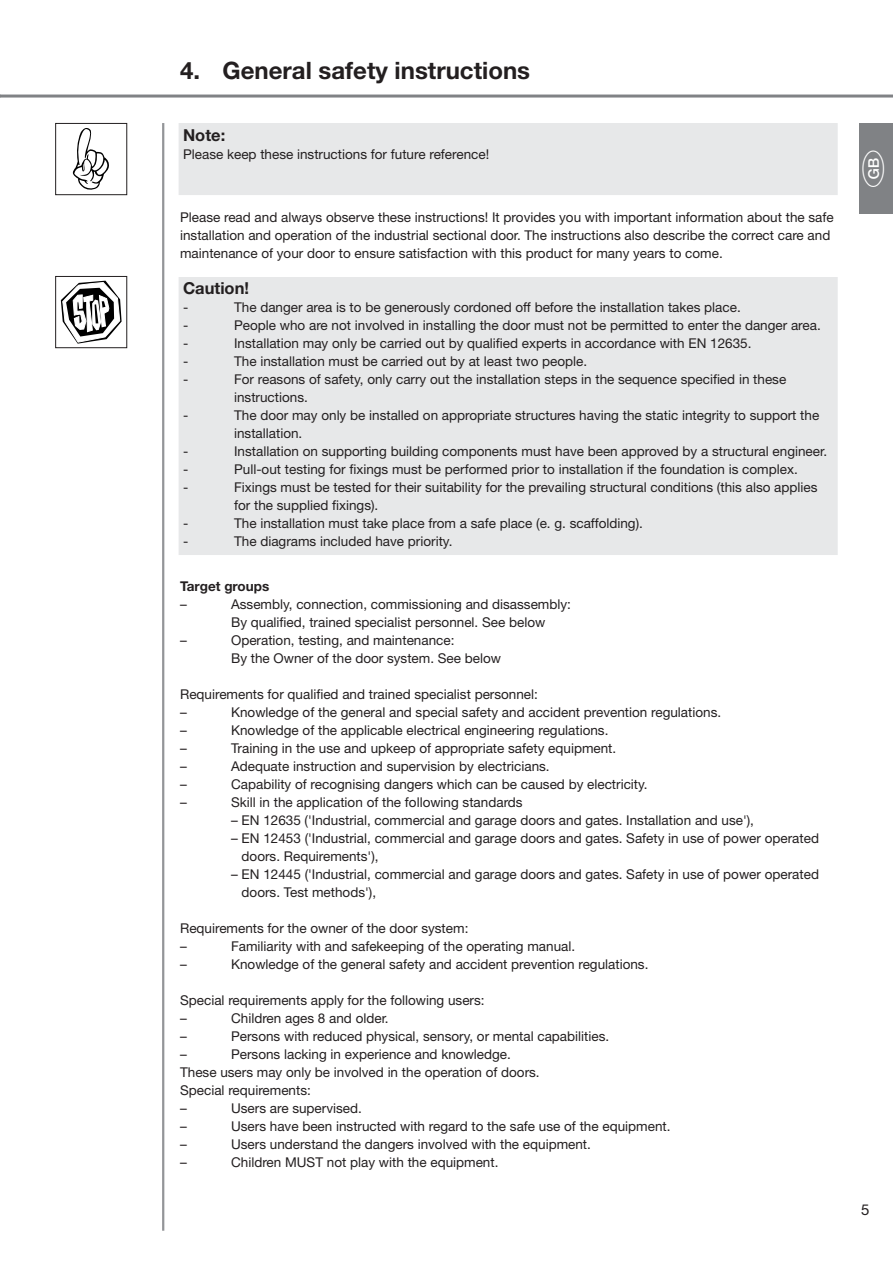
<style>
.page{position:relative;width:893px;height:1263px;background:#fff}
.page>*{position:absolute;margin:0;border:0;box-sizing:border-box;transform-origin:0 0}
.t1{font:27px "Land Kennzeichen";color:#fff}
.t2{font:700 24px "Helvetica Neue LT Pro";color:#231f20}
.t3{font:700 16.5px "Helvetica Neue LT Pro";color:#231f20}
.t4{font:15px "Helvetica Neue LT Pro";color:#231f20}
.t5{font:13.5px/18px "Helvetica Neue LT Pro";color:#231f20}
.t6{font:700 13.5px "Helvetica Neue LT Pro";color:#231f20}
</style>
<div class="page">
<hr style="left:162px;top:123px;width:2px;height:1108px;background:#939598">
<div style="left:859px;top:123px;width:34px;height:90px;background:#808285"></div>
<hr style="left:0;top:95px;width:893px;height:3px;background:#808285">
<div style="left:182px;top:126px;width:653px;height:66px;background:#e7e8e9"></div>
<div style="left:179px;top:123px;width:659px;height:72px;border:3px solid #e7e8e9"></div>
<div style="left:182px;top:279px;width:653px;height:273px;background:#e7e8e9"></div>
<div style="left:179px;top:276px;width:659px;height:279px;border:3px solid #e7e8e9"></div>
<svg style="left:61px;top:281px;width:61px;height:63px"></svg>
<div style="left:55px;top:276px;width:72px;height:72px;border:1px solid #231f20"></div>
<svg style="left:73px;top:128px;width:36px;height:62px"></svg>
<div style="left:55px;top:123px;width:72px;height:72px;border:1px solid #231f20"></div>
<h2 class="t2" style="left:180px;top:62px;width:352px">4. General safety instructions</h2>
<p class="t3" style="left:183px;top:129px;width:44px">Note:</p>
<p class="t5" style="left:183px;top:147px;width:308px">Please keep these instructions for future reference!</p>
<p class="t5" style="left:180px;top:210px;width:655px">Please read and always observe these instructions! It provides you with important information about the safe installation and operation of the industrial sectional door. The instructions also describe the correct care and maintenance of your door to ensure satisfaction with this product for many years to come.</p>
<p class="t3" style="left:183px;top:282px;width:67px">Caution!</p>
<p class="t5" style="left:183px;top:300px;width:7px">-</p>
<p class="t5" style="left:234px;top:300px;width:508px">The danger area is to be generously cordoned off before the installation takes place.</p>
<p class="t5" style="left:183px;top:318px;width:7px">-</p>
<p class="t5" style="left:234px;top:318px;width:588px">People who are not involved in installing the door must not be permitted to enter the danger area.</p>
<p class="t5" style="left:183px;top:336px;width:7px">-</p>
<p class="t5" style="left:234px;top:336px;width:519px">Installation may only be carried out by qualified experts in accordance with EN 12635.</p>
<p class="t5" style="left:183px;top:354px;width:7px">-</p>
<p class="t5" style="left:234px;top:354px;width:355px">The installation must be carried out by at least two people.</p>
<p class="t5" style="left:183px;top:372px;width:7px">-</p>
<p class="t5" style="left:234px;top:372px;width:554px">For reasons of safety, only carry out the installation steps in the sequence specified in these instructions.</p>
<p class="t5" style="left:183px;top:408px;width:7px">-</p>
<p class="t5" style="left:234px;top:408px;width:587px">The door may only be installed on appropriate structures having the static integrity to support the installation.</p>
<p class="t5" style="left:183px;top:444px;width:7px">-</p>
<p class="t5" style="left:234px;top:444px;width:594px">Installation on supporting building components must have been approved by a structural engineer.</p>
<p class="t5" style="left:183px;top:462px;width:7px">-</p>
<p class="t5" style="left:234px;top:462px;width:565px">Pull-out testing for fixings must be performed prior to installation if the foundation is complex.</p>
<p class="t5" style="left:183px;top:480px;width:7px">-</p>
<p class="t5" style="left:234px;top:480px;width:585px">Fixings must be tested for their suitability for the prevailing structural conditions (this also applies for the supplied fixings).</p>
<p class="t5" style="left:183px;top:516px;width:7px">-</p>
<p class="t5" style="left:234px;top:516px;width:410px">The installation must take place from a safe place (e. g. scaffolding).</p>
<p class="t5" style="left:183px;top:534px;width:7px">-</p>
<p class="t5" style="left:234px;top:534px;width:220px">The diagrams included have priority.</p>
<p class="t6" style="left:180px;top:581px;width:91px">Target groups</p>
<p class="t5" style="left:180px;top:597px;width:8px">–</p>
<p class="t5" style="left:231px;top:597px;width:341px">Assembly, connection, commissioning and disassembly:<br>By qualified, trained specialist personnel. See below</p>
<p class="t5" style="left:180px;top:633px;width:8px">–</p>
<p class="t5" style="left:231px;top:633px;width:272px">Operation, testing, and maintenance:<br>By the Owner of the door system. See below</p>
<p class="t5" style="left:180px;top:687px;width:359px">Requirements for qualified and trained specialist personnel: –</p>
<p class="t5" style="left:231px;top:705px;width:492px">Knowledge of the general and special safety and accident prevention regulations.</p>
<p class="t5" style="left:180px;top:723px;width:8px">–</p>
<p class="t5" style="left:231px;top:723px;width:379px">Knowledge of the applicable electrical engineering regulations.</p>
<p class="t5" style="left:180px;top:741px;width:8px">–</p>
<p class="t5" style="left:231px;top:741px;width:387px">Training in the use and upkeep of appropriate safety equipment.</p>
<p class="t5" style="left:180px;top:759px;width:8px">–</p>
<p class="t5" style="left:231px;top:759px;width:320px">Adequate instruction and supervision by electricians.</p>
<p class="t5" style="left:180px;top:777px;width:8px">–</p>
<p class="t5" style="left:231px;top:777px;width:418px">Capability of recognising dangers which can be caused by electricity.</p>
<p class="t5" style="left:180px;top:795px;width:8px">–</p>
<p class="t5" style="left:231px;top:795px;width:293px">Skill in the application of the following standards</p>
<p class="t5" style="left:231px;top:813px;width:524px">– EN 12635 ('Industrial, commercial and garage doors and gates. Installation and use'),</p>
<p class="t5" style="left:242px;top:831px;width:579px;text-indent:-10px">– EN 12453 ('Industrial, commercial and garage doors and gates. Safety in use of power operated doors. Requirements'),</p>
<p class="t5" style="left:242px;top:867px;width:579px;text-indent:-10px">– EN 12445 ('Industrial, commercial and garage doors and gates. Safety in use of power operated doors. Test methods'),</p>
<p class="t5" style="left:180px;top:921px;width:290px">Requirements for the owner of the door system: –</p>
<p class="t5" style="left:231px;top:939px;width:346px">Familiarity with and safekeeping of the operating manual.</p>
<p class="t5" style="left:180px;top:957px;width:8px">–</p>
<p class="t5" style="left:231px;top:957px;width:419px">Knowledge of the general safety and accident prevention regulations.</p>
<p class="t5" style="left:180px;top:993px;width:306px">Special requirements apply for the following users: –</p>
<p class="t5" style="left:231px;top:1011px;width:159px">Children ages 8 and older.</p>
<p class="t5" style="left:180px;top:1029px;width:8px">–</p>
<p class="t5" style="left:231px;top:1029px;width:380px">Persons with reduced physical, sensory, or mental capabilities.</p>
<p class="t5" style="left:180px;top:1047px;width:8px">–</p>
<p class="t5" style="left:180px;top:1047px;width:361px;text-indent:51px">Persons lacking in experience and knowledge.<br>These users may only be involved in the operation of doors.<br>Special requirements:<br>–</p>
<p class="t5" style="left:231px;top:1101px;width:132px">Users are supervised.</p>
<p class="t5" style="left:180px;top:1119px;width:8px">–</p>
<p class="t5" style="left:231px;top:1119px;width:441px">Users have been instructed with regard to the safe use of the equipment.</p>
<p class="t5" style="left:180px;top:1137px;width:8px">–</p>
<p class="t5" style="left:231px;top:1137px;width:361px">Users understand the dangers involved with the equipment.</p>
<p class="t5" style="left:180px;top:1155px;width:8px">–</p>
<p class="t5" style="left:231px;top:1155px;width:269px">Children MUST not play with the equipment.</p>
<h1 class="t1" style="left:859px;top:187px;width:40px;rotate:-90deg">2</h1>
<p class="t4" style="left:861px;top:1205px;width:10px">5</p>
</div>
